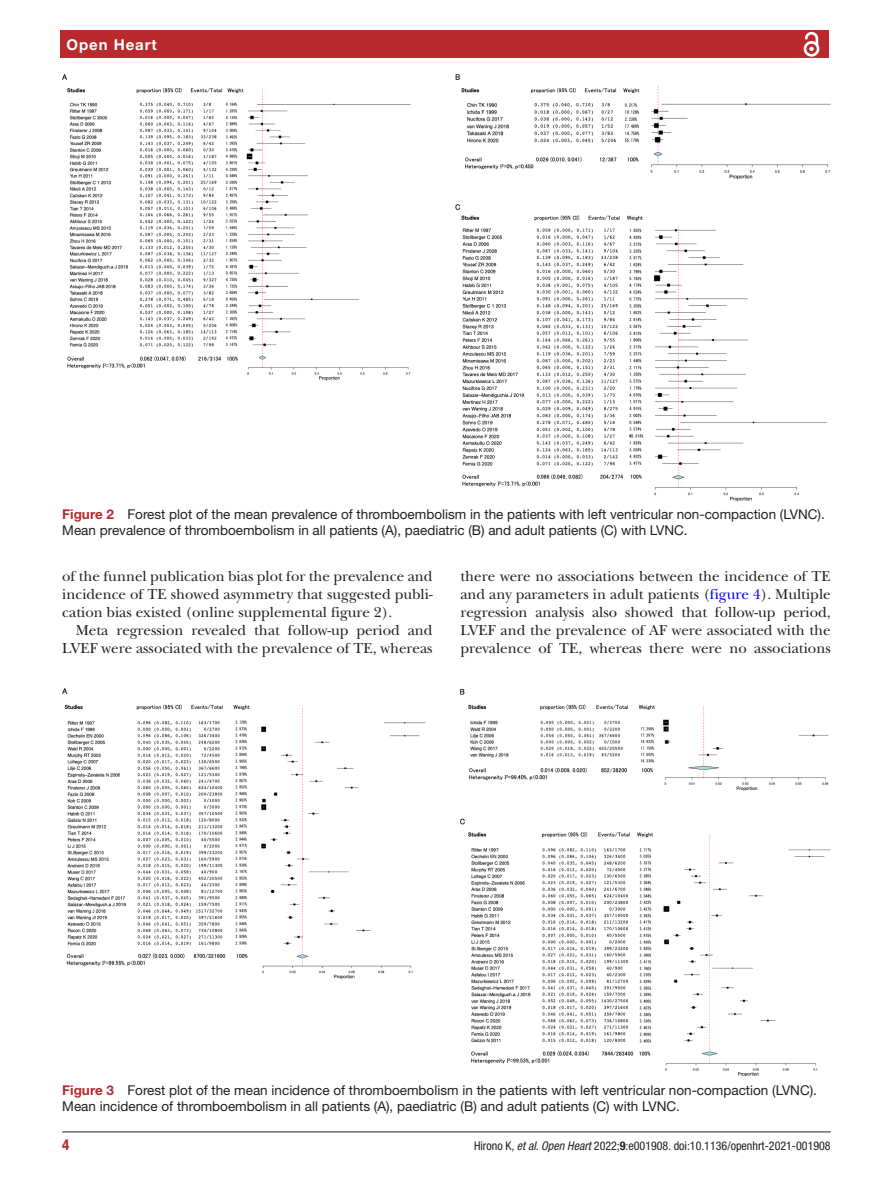
<style>
.page{position:relative;width:893px;height:1191px;background:#fff}
.page>*{position:absolute;margin:0;border:0;box-sizing:border-box;transform-origin:0 0}
.t1{font:15px/18px "New Baskerville";color:#231f20;text-align:justify}
.t2{font:700 15px "Helvetica Neue LT Std";letter-spacing:.065em;color:#fff}
.t3{font:700 condensed 15px "Helvetica Neue LT Std";color:#b9292e}
.t4{font:13.5px/16.2px "Helvetica Neue LT Std";color:#231f20}
.t5{font:condensed 12px "Helvetica Neue LT Std";color:#231f20}
.s1{font-weight:700;color:#b9292e}
.s2{color:#00f}
.s3{font-style:italic}
.s4{font-weight:700}
</style>
<div class="page">
<div style="left:61px;top:31px;width:768px;height:27px;background:#b9292e"></div>
<hr style="left:62px;top:1131px;width:769px;height:1px;background:#231f20">
<svg style="left:803px;top:31px;width:17px;height:26px"></svg>
<img style="left:62px;top:74px;width:768px;height:427px">
<img style="left:62px;top:689px;width:768px;height:388px">
<p class="t2" style="left:66px;top:35px;width:92px">Open Heart</p>
<p class="t4" style="left:62px;top:506px;width:764px"><span class="s1">Figure 2</span> Forest plot of the mean prevalence of thromboembolism in the patients with left ventricular non-compaction (LVNC).<br>Mean prevalence of thromboembolism in all patients (A), paediatric (B) and adult patients (C) with LVNC.</p>
<p class="t1" style="left:62px;top:567px;width:372px">of the funnel publication bias plot for the prevalence and incidence of TE showed asymmetry that suggested publi&shy;cation bias existed (online supplemental figure 2).</p>
<p class="t1" style="left:62px;top:621px;width:372px;text-align:right">Meta regression revealed that follow-up period and<br>LVEF were associated with the prevalence of TE, whereas</p>
<p class="t1" style="left:460px;top:567px;width:372px">there were no associations between the incidence of TE and any parameters in adult patients (<span class="s2">figure 4</span>). Multiple regression analysis also showed that follow-up period, LVEF and the prevalence of AF were associated with the prevalence of TE, whereas there were no associations</p>
<p class="t4" style="left:62px;top:1081px;width:756px"><span class="s1">Figure 3</span> Forest plot of the mean incidence of thromboembolism in the patients with left ventricular non-compaction (LVNC).<br>Mean incidence of thromboembolism in all patients (A), paediatric (B) and adult patients (C) with LVNC.</p>
<p class="t3" style="left:62px;top:1135px;width:9px">4</p>
<p class="t5" style="left:474px;top:1139px;width:358px">Hirono K<span class="s3">, et al. Open Heart</span> 2022;<span class="s4">9</span>:e001908. doi:10.1136/openhrt-2021-001908</p>
</div>
